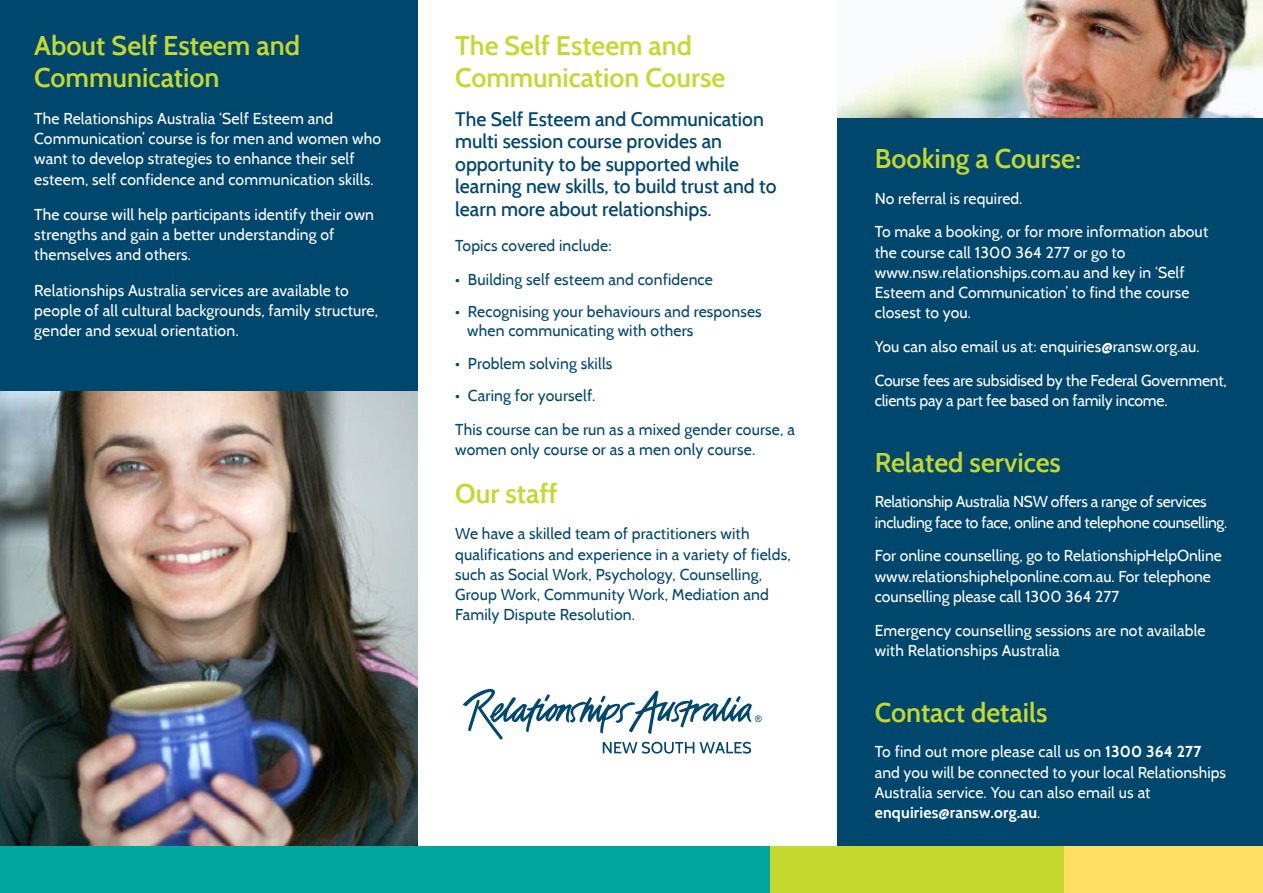
<style>
.page{position:relative;width:1263px;height:893px;background:#fff}
.page>*{position:absolute;margin:0;border:0;box-sizing:border-box;transform-origin:0 0}
.t1{font:600 27px/32.4px "Cabin";color:#c4d82e}
.t2{font:600 26.85px/32.2px "Cabin";color:#c4d82e}
.t3{font:500 19.5px/22.5px "Cabin";color:#00476d}
.t4{font:15.75px/20.2px "Cabin";letter-spacing:.005em;color:#fff}
.t5{font:15.75px/20.2px "Cabin";letter-spacing:.01em;color:#00476d}
.t6{font:15.75px/33.8px "Cabin";letter-spacing:-.015em;color:#fff}
.t7{font:15.75px/20.2px "Cabin";letter-spacing:-.02em;color:#fff}
.t8{font:9px "Arial";color:#01486f}
.s1{font-weight:700}
</style>
<div class="page">
<img style="left:838px;top:0;width:425px;height:119px">
<div style="left:838px;top:119px;width:425px;height:760px;background:#00476d"></div>
<div style="left:0;top:0;width:418px;height:857px;background:#00476d"></div>
<img style="left:0;top:391px;width:418px;height:456px">
<svg style="left:463px;top:689px;width:289px;height:65px"></svg>
<div style="left:0;top:847px;width:831px;height:46px;background:#00a79e"></div>
<div style="left:770px;top:847px;width:316px;height:46px;background:#c4d82e"></div>
<div style="left:1064px;top:847px;width:199px;height:46px;background:#ffdf62"></div>
<h1 class="t1" style="left:34px;top:29px;width:267px">About Self Esteem and<br>Communication</h1>
<p class="t4" style="left:34px;top:108px;width:348px">The Relationships Australia ‘Self Esteem and Communication’ course is for men and women who want to develop strategies to enhance their self esteem, self confidence and communication skills.</p>
<p class="t4" style="left:34px;top:204px;width:341px">The course will help participants identify their own strengths and gain a better understanding of themselves and others.</p>
<p class="t4" style="left:34px;top:280px;width:345px">Relationships Australia services are available to people of all cultural backgrounds, family structure, gender and sexual orientation.</p>
<h2 class="t2" style="left:455px;top:29px;width:272px">The Self Esteem and<br>Communication Course</h2>
<p class="t3" style="left:455px;top:108px;width:323px">The Self Esteem and Communication multi session course provides an opportunity to be supported while learning new skills, to build trust and to learn more about relationships.</p>
<p class="t5" style="left:455px;top:235px;width:158px">Topics covered include:</p>
<p class="t5" style="left:455px;top:269px;width:259px">• Building self esteem and confidence</p>
<p class="t5" style="left:467px;top:302px;width:296px;line-height:18.9px;text-indent:-12px">• Recognising your behaviours and responses when communicating with others</p>
<p class="t5" style="left:455px;top:353px;width:159px">• Problem solving skills</p>
<p class="t5" style="left:455px;top:379px;width:341px;line-height:33.8px">• Caring for yourself.<br>This course can be run as a mixed gender course, a</p>
<p class="t5" style="left:455px;top:439px;width:301px">women only course or as a men only course.</p>
<h1 class="t1" style="left:455px;top:477px;width:104px">Our staff</h1>
<p class="t5" style="left:455px;top:524px;width:337px">We have a skilled team of practitioners with qualifications and experience in a variety of fields, such as Social Work, Psychology, Counselling, Group Work, Community Work, Mediation and Family Dispute Resolution.</p>
<p class="t8" style="left:755px;top:713px;width:8px">®</p>
<h1 class="t1" style="left:875px;top:143px;width:208px">Booking a Course:</h1>
<p class="t4" style="left:875px;top:181px;width:335px;line-height:33.8px">No referral is required.<br>To make a booking, or for more information about</p>
<p class="t4" style="left:875px;top:242px;width:316px">the course call 1300 364 277 or go to www.nsw.relationships.com.au and key in ‘Self Esteem and Communication’ to find the course closest to you.</p>
<p class="t6" style="left:875px;top:330px;width:354px">You can also email us at: enquiries@ransw.org.au.<br>Course fees are subsidised by the Federal Government,</p>
<p class="t6" style="left:875px;top:384px;width:294px">clients pay a part fee based on family income.</p>
<h1 class="t1" style="left:875px;top:446px;width:188px">Related services</h1>
<p class="t7" style="left:875px;top:492px;width:354px">Relationship Australia NSW offers a range of services including face to face, online and telephone counselling.</p>
<p class="t4" style="left:875px;top:546px;width:348px">For online counselling, go to RelationshipHelpOnline www.relationshiphelponline.com.au. For telephone counselling please call 1300 364 277</p>
<p class="t4" style="left:875px;top:620px;width:332px">Emergency counselling sessions are not available with Relationships Australia</p>
<h1 class="t1" style="left:875px;top:696px;width:174px">Contact details</h1>
<p class="t4" style="left:875px;top:742px;width:353px">To find out more please call us on <span class="s1">1300 364 277 </span>and you will be connected to your local Relationships Australia service. You can also email us at <span class="s1">enquiries@ransw.org.au</span>.</p>
</div>
